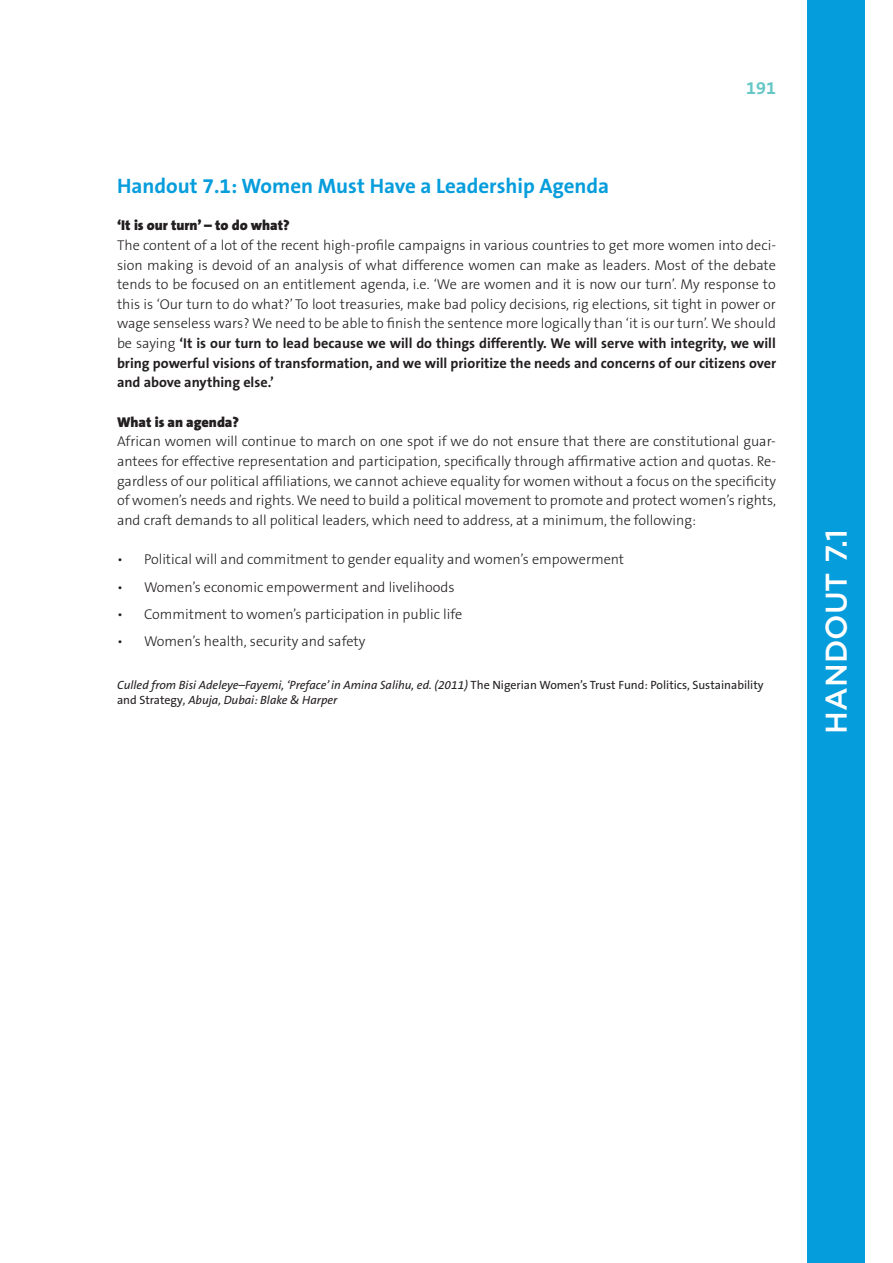
<style>
.page{position:relative;width:893px;height:1263px;background:#fff}
.page>*{position:absolute;margin:0;border:0;box-sizing:border-box;transform-origin:0 0}
.t1{font:500 30px "Gotham";color:#fff}
.t2{font:700 21px "The Sans B7";color:#069ddc}
.t3{font:700 18px "The Sans B7";color:#66c7c5}
.t4{font:300 14.25px/19.6px "The Sans B3";color:#231f20;text-align:justify}
.t5{font:700 14.25px/19.6px "The Sans B7";color:#231f20;text-align:justify}
.t6{font:900 14.25px "The Sans B9";color:#231f20}
.t7{font:italic 12px/15px "The Sans B5 Plain";color:#231f20}
.s1{font-family:"The Sans B3";font-weight:300}
.s2{font-style:normal}
</style>
<div class="page">
<div style="left:807px;top:0;width:58px;height:1263px;background:#069ddc"></div>
<p class="t3" style="left:746px;top:79px;width:31px">191</p>
<h2 class="t2" style="left:117px;top:174px;width:494px">Handout 7.1: Women Must Have a Leadership Agenda</h2>
<p class="t6" style="left:117px;top:218px;width:174px">‘It is our turn’ – to do what?</p>
<p class="t4" style="left:117px;top:236px;width:660px">The content of a lot of the recent high-profile campaigns in various countries to get more women into deci&shy;sion making is devoid of an analysis of what difference women can make as leaders. Most of the debate tends to be focused on an entitlement agenda, i.e. ‘We are women and it is now our turn’. My response to this is ‘Our turn to do what?’ To loot treasuries, make bad policy decisions, rig elections, sit tight in power or wage senseless wars? We need to be able to finish the sentence more logically than ‘it is our turn’. We should</p>
<p class="t5" style="left:117px;top:334px;width:660px"><span class="s1">be saying</span> ‘It is our turn to lead because we will do things differently. We will serve with integrity, we will bring powerful visions of transformation, and we will prioritize the needs and concerns of our citizens over and above anything else.’</p>
<p class="t6" style="left:117px;top:414px;width:124px">What is an agenda?</p>
<p class="t4" style="left:117px;top:432px;width:661px">African women will continue to march on one spot if we do not ensure that there are constitutional guar&shy;antees for effective representation and participation, specifically through affirmative action and quotas. Re&shy;gardless of our political affiliations, we cannot achieve equality for women without a focus on the specificity of women’s needs and rights. We need to build a political movement to promote and protect women’s rights, and craft demands to all political leaders, which need to address, at a minimum, the following:</p>
<p class="t4" style="left:117px;top:550px;width:509px">• Political will and commitment to gender equality and women’s empowerment</p>
<p class="t4" style="left:117px;top:577px;width:339px">• Women’s economic empowerment and livelihoods</p>
<p class="t4" style="left:117px;top:605px;width:347px">• Commitment to women’s participation in public life</p>
<p class="t4" style="left:117px;top:632px;width:250px">• Women’s health, security and safety</p>
<p class="t7" style="left:117px;top:678px;width:648px">Culled from Bisi Adeleye–Fayemi, ‘Preface’ in Amina Salihu, ed. (2011) <span class="s2">The Nigerian Women’s Trust Fund: Politics, Sustainability and Strategy</span>, Abuja, Dubai: Blake &amp; Harper</p>
<h1 class="t1" style="left:816px;top:733px;width:206px;rotate:-90deg">handout 7.1</h1>
</div>
